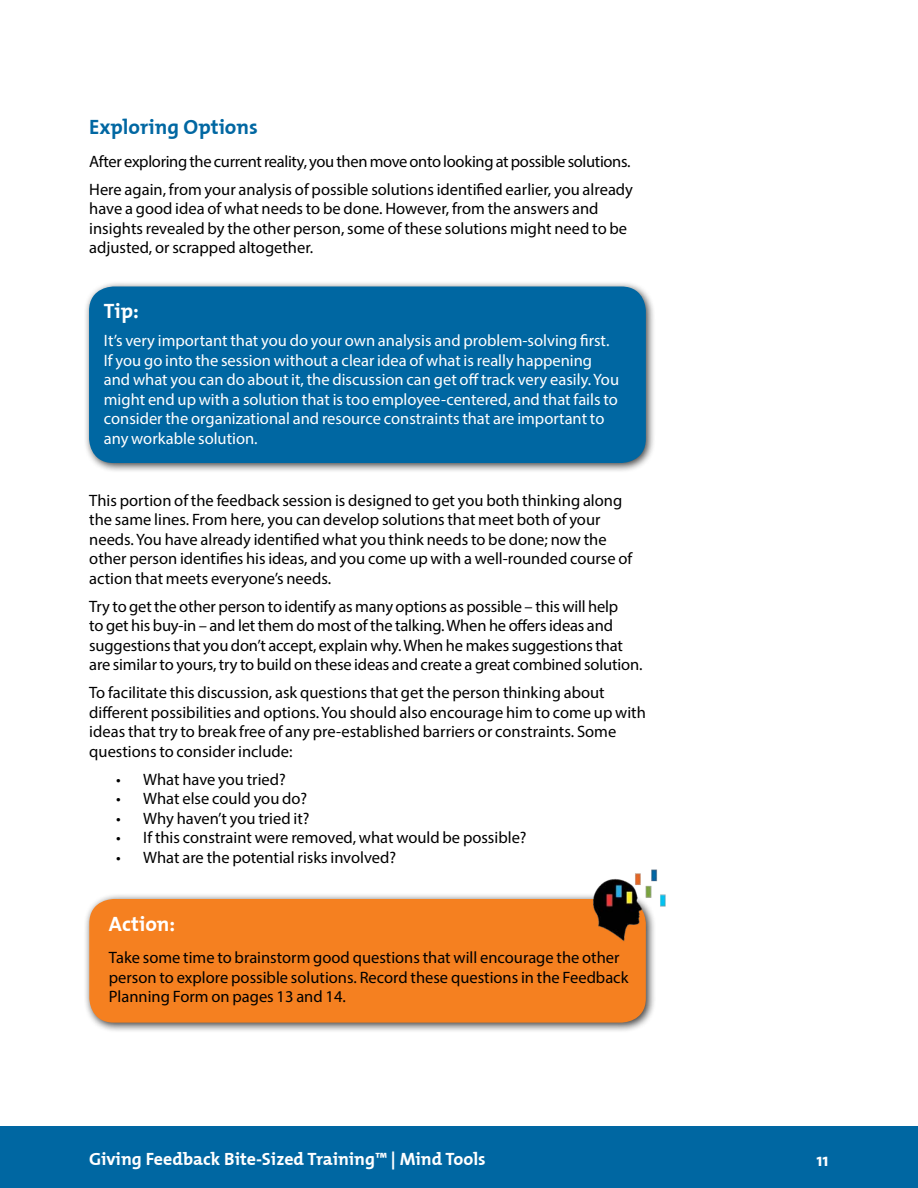
<style>
.page{position:relative;width:918px;height:1188px;background:#fff}
.page>*{position:absolute;margin:0;border:0;box-sizing:border-box;transform-origin:0 0}
.t1{font:700 21px "The Mix Plain";color:#0067a2}
.t2{font:700 21px "The Mix Plain";color:#fff}
.t3{font:700 18px "The Mix Plain";color:#fff}
.t4{font:16.5px/19.5px "Myriad Pro";color:#000}
.t5{font:16.5px/19.5px "Myriad Pro";color:#fff}
.s1{font-family:"Myriad Pro"}
</style>
<div class="page">
<div style="left:0;top:1127px;width:918px;height:61px;background:#0067a2"></div>
<div style="left:83px;top:280px;width:573px;height:193px;background:#000;opacity:.75"></div>
<div style="left:89px;top:286px;width:557px;height:177px;background:#0067a2;border-radius:24px"></div>
<div style="left:83px;top:893px;width:573px;height:140px;background:#000;opacity:.75"></div>
<div style="left:89px;top:899px;width:557px;height:124px;background:#f58020;border-radius:24px"></div>
<img style="left:590px;top:869px;width:76px;height:76px">
<p class="t1" style="left:89px;top:110px;width:170px">Exploring Options</p>
<p class="t4" style="left:89px;top:147px;width:545px;line-height:28px">After exploring the current reality, you then move onto looking at possible solutions.<br>Here again, from your analysis of possible solutions identified earlier, you already</p>
<p class="t4" style="left:89px;top:199px;width:539px">have a good idea of what needs to be done. However, from the answers and insights revealed by the other person, some of these solutions might need to be adjusted, or scrapped altogether.</p>
<p class="t2" style="left:104px;top:293px;width:37px">Tip:</p>
<p class="t5" style="left:104px;top:331px;width:517px">It’s very important that you do your own analysis and problem-solving first.<br>If you go into the session without a clear idea of what is really happening and what you can do about it, the discussion can get off track very easily. You might end up with a solution that is too employee-centered, and that fails to consider the organizational and resource constraints that are important to any workable solution.</p>
<p class="t4" style="left:89px;top:490px;width:545px">This portion of the feedback session is designed to get you both thinking along the same lines. From here, you can develop solutions that meet both of your needs. You have already identified what you think needs to be done; now the other person identifies his ideas, and you come up with a well-rounded course of action that meets everyone’s needs.</p>
<p class="t4" style="left:89px;top:596px;width:555px">Try to get the other person to identify as many options as possible – this will help<br>to get his buy-in – and let them do most of the talking. When he offers ideas and suggestions that you don’t accept, explain why. When he makes suggestions that are similar to yours, try to build on these ideas and create a great combined solution.</p>
<p class="t4" style="left:89px;top:683px;width:558px">To facilitate this discussion, ask questions that get the person thinking about different possibilities and options. You should also encourage him to come up with ideas that try to break free of any pre-established barriers or constraints. Some questions to consider include:</p>
<p class="t4" style="left:116px;top:769px;width:171px">• What have you tried?</p>
<p class="t4" style="left:116px;top:789px;width:193px">• What else could you do?</p>
<p class="t4" style="left:116px;top:808px;width:195px">• Why haven’t you tried it?</p>
<p class="t4" style="left:116px;top:828px;width:412px">• If this constraint were removed, what would be possible?</p>
<p class="t4" style="left:116px;top:847px;width:281px">• What are the potential risks involved?</p>
<p class="t2" style="left:109px;top:906px;width:68px">Action:</p>
<p class="t4" style="left:109px;top:948px;width:521px">Take some time to brainstorm good questions that will encourage the other person to explore possible solutions. Record these questions in the Feedback<br>Planning Form on pages 13 and 14.</p>
<p class="t3" style="left:89px;top:1144px;width:398px">Giving Feedback Bite-Sized Training<span class="s1">™</span> | Mind Tools</p>
<p class="t3" style="left:816px;top:1145px;width:14px">11</p>
</div>
